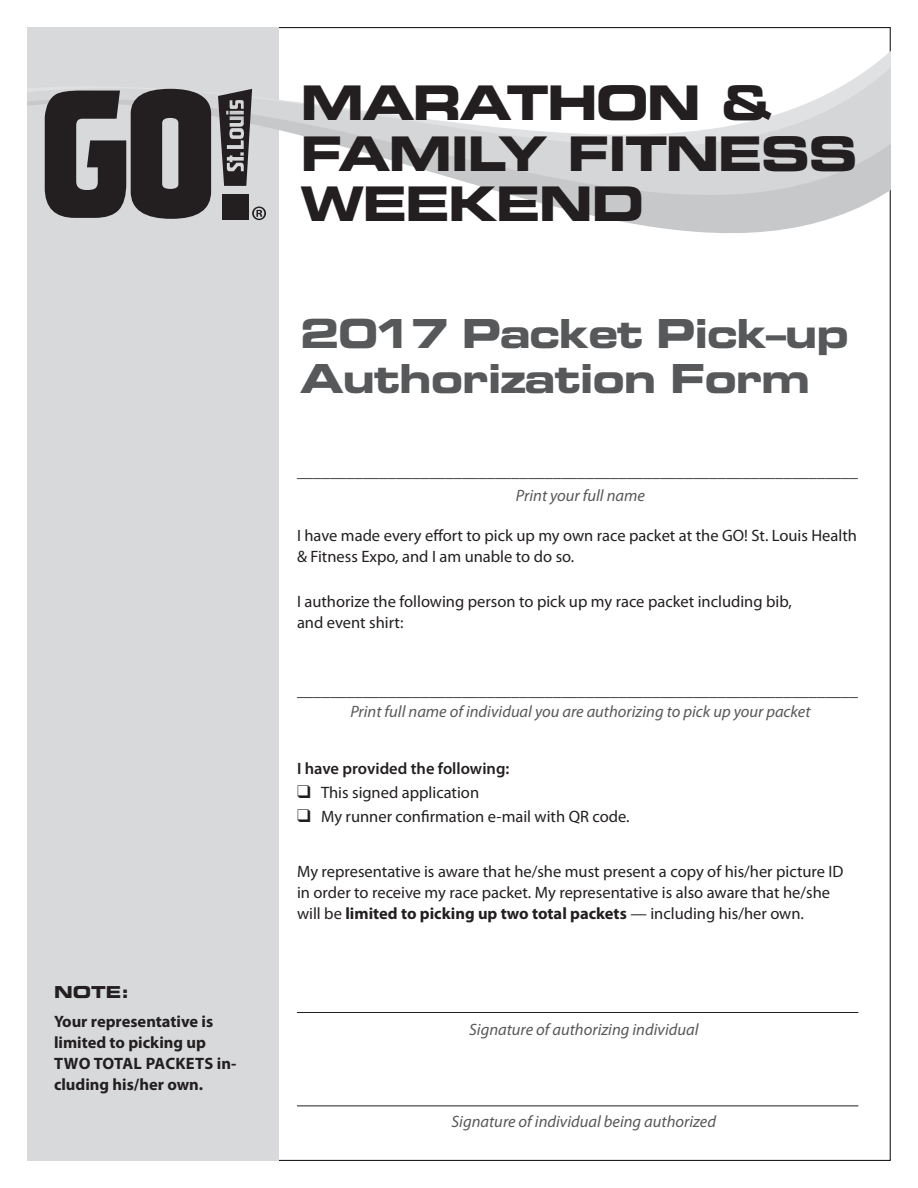
<style>
.page{position:relative;width:918px;height:1188px;background:#fff}
.page>*{position:absolute;margin:0;border:0;box-sizing:border-box;transform-origin:0 0}
.t1{font:47.7px "Eurostile Bold Extended Two";letter-spacing:-.04em;color:#231f20}
.t2{font:40.05px "Eurostile Bold Extended Two";letter-spacing:-.03em;color:#57585a}
.t3{font:16.5px/21px "Myriad Pro";color:#231f20}
.t4{font:700 16.5px/21px "Myriad Pro";color:#231f20}
.t5{font:italic 16.5px "Myriad Pro";color:#57585a}
.t6{font:600 16.5px "Myriad Pro";color:#231f20}
.t7{font:16.5px "Eurostile Bold Extended Two";color:#231f20}
.s1{font-style:italic;color:#57585a}
.s2{font-weight:700}
</style>
<div class="page">
<div style="left:27px;top:27px;width:252px;height:1134px;background:#d8d9db"></div>
<hr style="left:297px;top:1012px;width:561px;height:1px;background:#231f20">
<hr style="left:297px;top:1106px;width:561px;height:1px;background:#231f20">
<svg style="left:27px;top:32px;width:864px;height:230px"></svg>
<div style="left:222px;top:194px;width:27px;height:25px;background:#231f20"></div>
<svg style="left:45px;top:89px;width:166px;height:130px"></svg>
<svg style="left:252px;top:207px;width:14px;height:13px"></svg>
<svg style="left:218px;top:89px;width:34px;height:97px"></svg>
<p class="t7" style="left:54px;top:981px;width:77px">NOTE:</p>
<p class="t4" style="left:54px;top:1010px;width:184px">Your representative is limited to picking up<br>TWO TOTAL PACKETS in&shy;cluding his/her own.</p>
<p class="t1" style="left:301px;top:69px;width:472px">MARATHON &amp;</p>
<p class="t1" style="left:301px;top:120px;width:559px">FAMILY FITNESS</p>
<p class="t1" style="left:301px;top:170px;width:345px">WEEKEND</p>
<p class="t2" style="left:300px;top:305px;width:551px">2017 Packet Pick–up</p>
<p class="t2" style="left:300px;top:351px;width:511px">Authorization Form</p>
<p class="t3" style="left:297px;top:459px;width:562px;line-height:24px;text-align:center">____________________________________________________________________<br><span class="s1">Print your full name</span></p>
<p class="t3" style="left:297px;top:525px;width:562px">I have made every effort to pick up my own race packet at the GO! St. Louis Health &amp; Fitness Expo, and I am unable to do so.</p>
<p class="t3" style="left:297px;top:591px;width:496px">I authorize the following person to pick up my race packet including bib, and event shirt:</p>
<p class="t3" style="left:297px;top:679px;width:562px;text-align:center">____________________________________________________________________<br><span class="s1">Print full name of individual you are authorizing to pick up your packet</span></p>
<p class="t6" style="left:297px;top:757px;width:214px">I have provided the following:</p>
<p class="t3" style="left:297px;top:781px;width:184px">❑ This signed application</p>
<p class="t3" style="left:297px;top:805px;width:334px">❑ My runner confirmation e-mail with QR code.</p>
<p class="t3" style="left:297px;top:861px;width:548px">My representative is aware that he/she must present a copy of his/her picture ID in order to receive my race packet. My representative is also aware that he/she will be <span class="s2">limited to picking up two total packets</span> — including his/her own.</p>
<p class="t5" style="left:469px;top:1020px;width:231px">Signature of authorizing individual</p>
<p class="t5" style="left:452px;top:1111px;width:266px">Signature of individual being authorized</p>
</div>
